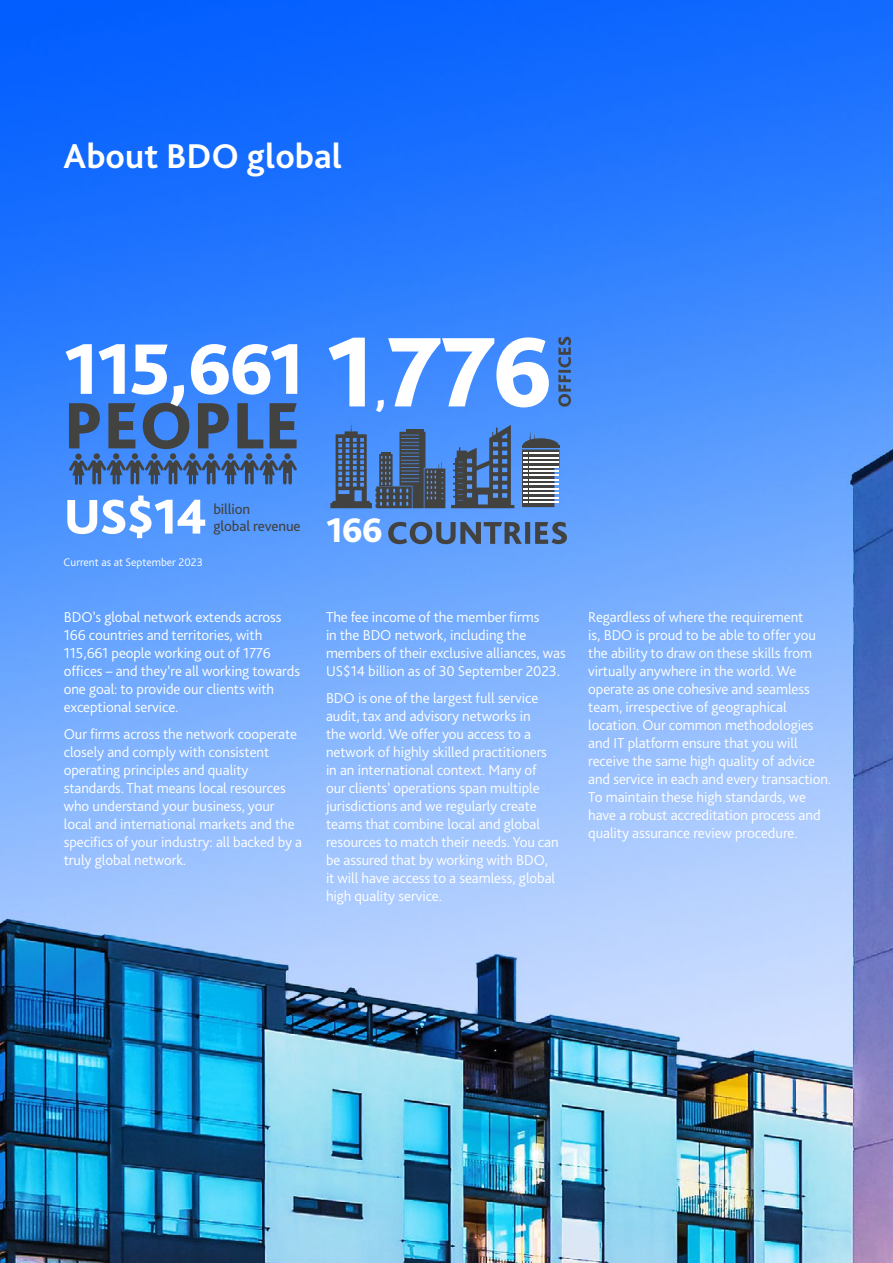
<style>
.page{position:relative;width:893px;height:1263px;background:#fff}
.page>*{position:absolute;margin:0;border:0;box-sizing:border-box;transform-origin:0 0}
.t1{font:800 103.5px "Bliss Pro";color:#fff}
.t2{font:800 74.85px "Bliss Pro";letter-spacing:-.03em;color:#fff}
.t3{font:800 51px "Bliss Pro";color:#fff}
.t4{font:800 43.2px "Bliss Pro";color:#fff}
.t5{font:700 36px "Bliss Pro";color:#fff}
.t6{font:800 35.7px "Bliss Pro";color:#fff}
.t7{font:300 15px/18px "Bliss Pro";letter-spacing:-.005em;color:#fff}
.t8{font:15px/16.6px "Bliss Pro";letter-spacing:-.01em;color:#424241}
.t9{font:300 11.55px "Bliss Pro";color:#fff}
.s1{font-size:103.5px}
</style>
<div class="page">
<img style="left:0;top:0;width:893px;height:1263px">
<svg style="left:451px;top:425px;width:63px;height:83px;background:#486a9c"></svg>
<svg style="left:522px;top:431px;width:37px;height:76px"></svg>
<svg style="left:330px;top:421px;width:115px;height:87px;background:#466a9e"></svg>
<svg style="left:388px;top:522px;width:179px;height:22px;background:#5171a1"></svg>
<svg style="left:69px;top:403px;width:228px;height:82px;background:#426aa7"></svg>
<svg style="left:558px;top:337px;width:13px;height:70px"></svg>
<h3 class="t5" style="left:64px;top:134px;width:280px">About BDO global</h3>
<h2 class="t2" style="left:64px;top:322px;width:312px">115,661 <span class="s1">1</span></h2>
<h1 class="t1" style="left:387px;top:308px;width:167px">776</h1>
<h3 class="t4" style="left:375px;top:364px;width:14px">,</h3>
<h3 class="t3" style="left:64px;top:485px;width:145px">US$14</h3>
<p class="t8" style="left:213px;top:501px;width:89px">billion<br>global revenue</p>
<p class="t9" style="left:64px;top:555px;width:141px">Current as at September 2023</p>
<p class="t7" style="left:64px;top:608px;width:238px">BDO’s global network extends across 166 countries and territories, with 115,661 people working out of 1776 offices – and they’re all working towards one goal: to provide our clients with exceptional service.</p>
<p class="t7" style="left:64px;top:724px;width:240px">Our firms across the network cooperate closely and comply with consistent operating principles and quality standards. That means local resources who understand your business, your local and international markets and the specifics of your industry: all backed by a truly global network.</p>
<h3 class="t6" style="left:326px;top:508px;width:58px">166</h3>
<p class="t7" style="left:326px;top:608px;width:241px">The fee income of the member firms<br>in the BDO network, including the members of their exclusive alliances, was US$14 billion as of 30 September 2023.</p>
<p class="t7" style="left:326px;top:688px;width:234px">BDO is one of the largest full service audit, tax and advisory networks in<br>the world. We offer you access to a network of highly skilled practitioners in an international context. Many of our clients’ operations span multiple jurisdictions and we regularly create teams that combine local and global resources to match their needs. You can be assured that by working with BDO, it will have access to a seamless, global high quality service.</p>
<p class="t7" style="left:588px;top:608px;width:245px">Regardless of where the requirement<br>is, BDO is proud to be able to offer you the ability to draw on these skills from virtually anywhere in the world. We operate as one cohesive and seamless team, irrespective of geographical location. Our common methodologies and IT platform ensure that you will receive the same high quality of advice and service in each and every transaction.<br>To maintain these high standards, we have a robust accreditation process and quality assurance review procedure.</p>
</div>
